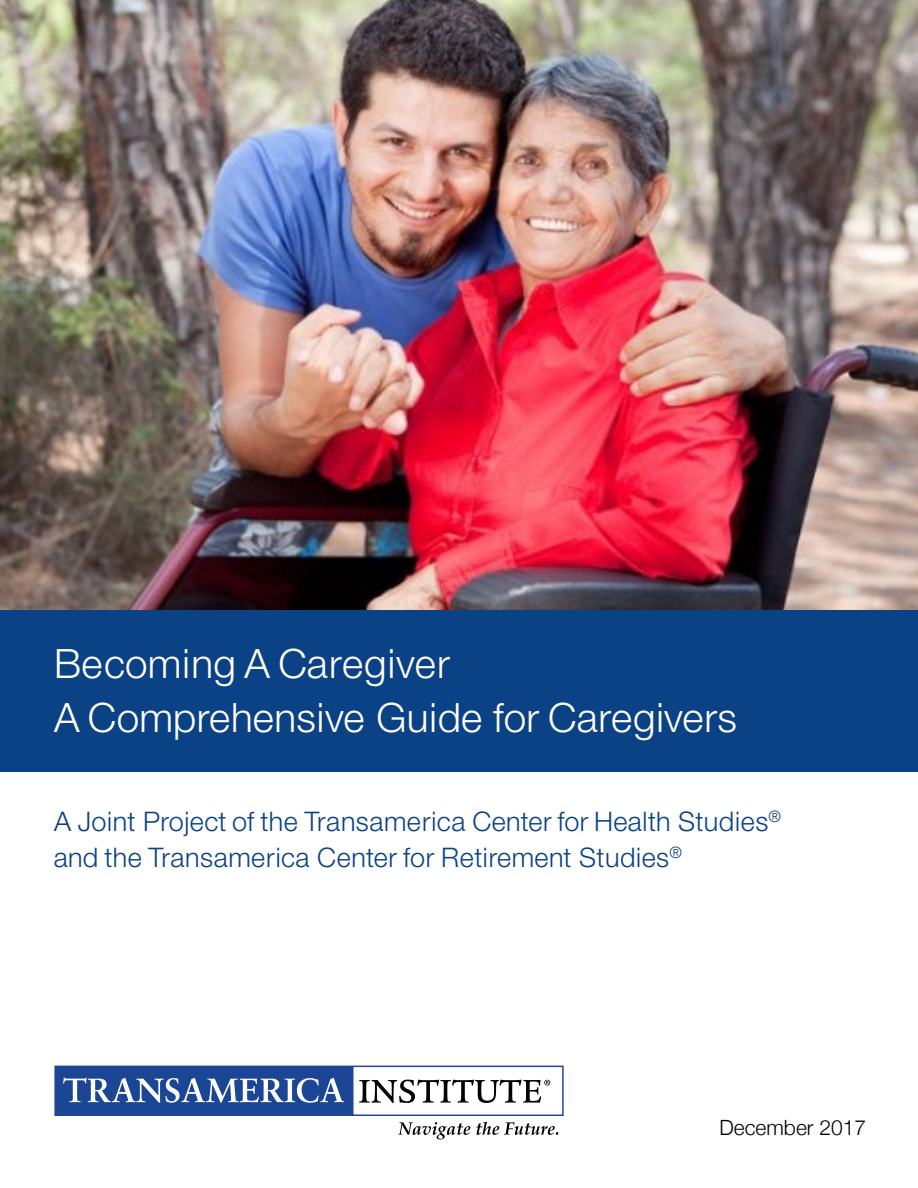
<style>
.page{position:relative;width:918px;height:1188px;background:#fff}
.page>*{position:absolute;margin:0;border:0;box-sizing:border-box;transform-origin:0 0}
.t1{font:300 40.5px/54px "Helvetica Neue LT Std";letter-spacing:.01em;color:#fff}
.t2{font:300 27px/36px "Helvetica Neue LT Std";letter-spacing:.02em;color:#0b4285}
.t3{font:300 21px "Helvetica Neue";color:#000}
</style>
<div class="page">
<img style="left:0;top:0;width:918px;height:610px">
<div style="left:352px;top:1066px;width:212px;height:50px;border:1px solid #1b4695"></div>
<div style="left:55px;top:1066px;width:297px;height:49px;background:#1b4695"></div>
<div style="left:54px;top:1066px;width:299px;height:50px;border:1px solid #1b4695"></div>
<svg style="left:63px;top:1078px;width:281px;height:25px"></svg>
<svg style="left:398px;top:1122px;width:72px;height:17px"></svg>
<svg style="left:476px;top:1122px;width:82px;height:13px"></svg>
<svg style="left:359px;top:1080px;width:191px;height:23px"></svg>
<div style="left:0;top:610px;width:918px;height:162px;background:#0b4285"></div>
<h1 class="t1" style="left:54px;top:636px;width:685px">Becoming A Caregiver<br>A Comprehensive Guide for Caregivers</h1>
<p class="t2" style="left:54px;top:803px;width:729px">A Joint Project of the Transamerica Center for Health Studies<sup>® </sup>and the Transamerica Center for Retirement Studies<sup>®</sup></p>
<p class="t3" style="left:719px;top:1110px;width:148px">December 2017</p>
</div>
